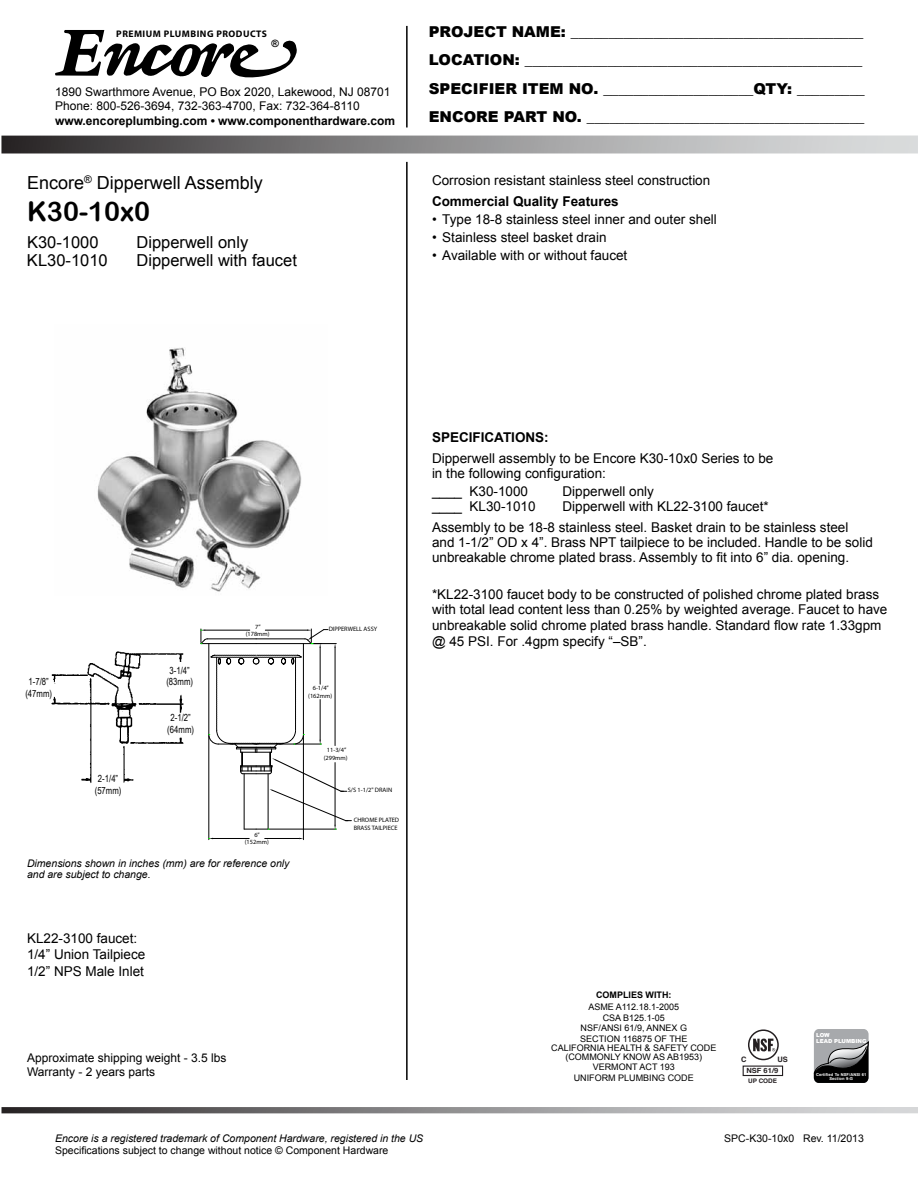
<style>
.page{position:relative;width:918px;height:1188px;background:#fff}
.page>*{position:absolute;margin:0;border:0;box-sizing:border-box;transform-origin:0 0}
.t1{font:27px "Arial Rounded MT Bold";color:#000}
.t2{font:18px "Arial";color:#000}
.t3{font:16.5px "Arial";color:#000}
.t4{font:900 15px/28.5px "Arial";color:#000}
.t5{font:13.5px/15.8px "Arial";color:#000}
.t6{font:700 13.5px "Arial";color:#000}
.t7{font:12px/14.4px "Arial";color:#000}
.t8{font:700 12px "Arial";color:#000}
.t9{font:italic 10.5px/10.5px "Arial";color:#000}
.t10{font:10.5px "Arial";color:#000}
.t11{font:700 10.05px "Arial";color:#000}
.t12{font:9.75px/11.9px "Arial Narrow";color:#000;text-align:center;scale:.96 1}
.t13{font:700 9.6px "Myriad";letter-spacing:.05em;color:#000}
.t14{font:9px/10.5px "Arial";color:#000;text-align:center}
.t15{font:700 9px "Arial";color:#000}
.t16{font:700 7.5px "Helvetica";color:#241f21}
.t17{font:700 7.05px "Helvetica";color:#241f21;scale:1.07 1}
.t18{font:6.3px/7.6px "Myriad Pro";color:#000;text-align:center}
.t19{font:700 6.3px "Helvetica";color:#241f21}
.t20{font:900 5.55px/5.7px "Arial";letter-spacing:-.005em;color:#fff}
.t21{font:700 4.05px/4.1px "Arial";letter-spacing:.02em;color:#fff;text-align:center}
</style>
<div class="page">
<hr style="left:406px;top:26px;width:2px;height:101px;background:#000">
<div style="left:1px;top:136px;width:917px;height:18px;background:linear-gradient(to right,#312e2f,#eaeded)"></div>
<svg style="left:55px;top:30px;width:242px;height:48px"></svg>
<svg style="left:2px;top:1107px;width:916px;height:6px;background:#8d8c8d"></svg>
<hr style="left:406px;top:162px;width:2px;height:918px;background:#000">
<img style="left:97px;top:347px;width:205px;height:245px">
<img style="left:51px;top:628px;width:167px;height:155px">
<hr style="left:256px;top:638px;width:49px;height:1px;background:#000">
<hr style="left:303px;top:644px;width:1px;height:91px;background:#000">
<hr style="left:256px;top:643px;width:55px;height:1px;background:#000">
<hr style="left:201px;top:643px;width:55px;height:1px;background:#000">
<hr style="left:208px;top:644px;width:1px;height:91px;background:#000">
<hr style="left:207px;top:638px;width:49px;height:1px;background:#000">
<hr style="left:320px;top:648px;width:1px;height:36px;background:#000">
<hr style="left:335px;top:648px;width:1px;height:98px;background:#000">
<hr style="left:265px;top:630px;width:42px;height:1px;background:#000">
<hr style="left:205px;top:630px;width:45px;height:1px;background:#000">
<svg style="left:200px;top:629px;width:8px;height:16px"></svg>
<hr style="left:303px;top:736px;width:1px;height:104px;background:#000">
<hr style="left:208px;top:736px;width:1px;height:104px;background:#000">
<hr style="left:265px;top:838px;width:34px;height:1px;background:#000">
<hr style="left:213px;top:838px;width:36px;height:1px;background:#000">
<svg style="left:304px;top:629px;width:32px;height:19px"></svg>
<svg style="left:208px;top:655px;width:143px;height:175px"></svg>
<div style="left:748px;top:1029px;width:31px;height:31px;border:2px solid #241f21;border-radius:50%"></div>
<svg style="left:753px;top:1038px;width:22px;height:14px"></svg>
<div style="left:743px;top:1066px;width:40px;height:10px;border:1px solid #241f21"></div>
<div style="left:814px;top:1029px;width:55px;height:54px;background:#a7a9ac;border-radius:5px"></div>
<svg style="left:814px;top:1042px;width:55px;height:41px"></svg>
<p class="t13" style="left:116px;top:29px;width:152px">PREMIUM PLUMBING PRODUCTS</p>
<p class="t11" style="left:271px;top:37px;width:9px">®</p>
<p class="t7" style="left:55px;top:84px;width:337px">1890 Swarthmore Avenue, PO Box 2020, Lakewood, NJ 08701<br>Phone: 800-526-3694, 732-363-4700, Fax: 732-364-8110</p>
<p class="t8" style="left:55px;top:114px;width:342px">www.encoreplumbing.com • www.componenthardware.com</p>
<h2 class="t2" style="left:27px;top:172px;width:237px">Encore<sup>®</sup> Dipperwell Assembly</h2>
<h1 class="t1" style="left:27px;top:195px;width:125px">K30-10x0</h1>
<p class="t3" style="left:27px;top:233px;width:73px">K30-1000</p>
<p class="t3" style="left:136px;top:233px;width:113px">Dipperwell only</p>
<p class="t3" style="left:27px;top:251px;width:82px">KL30-1010</p>
<p class="t3" style="left:136px;top:251px;width:162px">Dipperwell with faucet</p>
<p class="t4" style="left:429px;top:17px;width:437px">PROJECT NAME: _______________________________________ LOCATION: _____________________________________________ SPECIFIER ITEM NO. ____________________QTY: _________ ENCORE PART NO. _____________________________________</p>
<p class="t5" style="left:432px;top:173px;width:280px">Corrosion resistant stainless steel construction</p>
<p class="t6" style="left:432px;top:194px;width:188px">Commercial Quality Features</p>
<p class="t5" style="left:432px;top:212px;width:286px">• Type 18-8 stainless steel inner and outer shell</p>
<p class="t5" style="left:432px;top:230px;width:176px">• Stainless steel basket drain</p>
<p class="t5" style="left:432px;top:248px;width:197px">• Available with or without faucet</p>
<p class="t12" style="left:25px;top:676px;width:29px">1-7/8” (47mm)</p>
<p class="t12" style="left:95px;top:772px;width:29px">2-1/4” (57mm)</p>
<p class="t12" style="left:166px;top:664px;width:29px">3-1/4” (83mm)</p>
<p class="t12" style="left:167px;top:711px;width:29px">2-1/2” (64mm)</p>
<p class="t18" style="left:246px;top:622px;width:25px">7” (178mm)</p>
<p class="t18" style="left:245px;top:831px;width:25px">6” (152mm)</p>
<p class="t9" style="left:27px;top:858px;width:264px">Dimensions shown in inches (mm) are for reference only and are subject to change.</p>
<p class="t18" style="left:329px;top:625px;width:50px">DIPPERWELL ASSY</p>
<p class="t18" style="left:308px;top:684px;width:25px">6-1/4” (162mm)</p>
<p class="t18" style="left:324px;top:746px;width:25px">11-3/4” (299mm)</p>
<p class="t18" style="left:348px;top:786px;width:46px">S/S 1-1/2" DRAIN</p>
<p class="t18" style="left:354px;top:816px;width:47px;text-align:left">CHROME PLATED<br>BRASS TAILPIECE</p>
<p class="t5" style="left:27px;top:930px;width:120px;line-height:16.2px">KL22-3100 faucet:<br>1/4” Union Tailpiece<br>1/2” NPS Male Inlet</p>
<p class="t7" style="left:27px;top:1050px;width:201px">Approximate shipping weight - 3.5 lbs<br>Warranty - 2 years parts</p>
<p class="t6" style="left:432px;top:430px;width:118px">SPECIFICATIONS:</p>
<p class="t5" style="left:432px;top:451px;width:343px;line-height:15px">Dipperwell assembly to be Encore K30-10x0 Series to be in the following configuration:</p>
<p class="t5" style="left:432px;top:483px;width:98px">____ K30-1000</p>
<p class="t5" style="left:563px;top:483px;width:93px">Dipperwell only</p>
<p class="t5" style="left:432px;top:498px;width:105px">____ KL30-1010</p>
<p class="t5" style="left:432px;top:496px;width:418px;line-height:21px;text-indent:131px">Dipperwell with KL22-3100 faucet*<br>Assembly to be 18-8 stainless steel. Basket drain to be stainless steel</p>
<p class="t5" style="left:432px;top:535px;width:442px;line-height:15px">and 1-1/2” OD x 4”. Brass NPT tailpiece to be included. Handle to be solid unbreakable chrome plated brass. Assembly to fit into 6” dia. opening.</p>
<p class="t5" style="left:432px;top:586px;width:457px">*KL22-3100 faucet body to be constructed of polished chrome plated brass with total lead content less than 0.25% by weighted average. Faucet to have unbreakable solid chrome plated brass handle. Standard flow rate 1.33gpm @ 45 PSI. For .4gpm specify “–SB”.</p>
<p class="t15" style="left:596px;top:990px;width:77px">COMPLIES WITH:</p>
<p class="t14" style="left:580px;top:1002px;width:109px">ASME A112.18.1-2005<br>CSA B125.1-05<br>NSF/ANSI 61/9, ANNEX G<br>SECTION 116875 OF THE</p>
<p class="t14" style="left:551px;top:1043px;width:167px;line-height:9px">CALIFORNIA HEALTH &amp; SAFETY CODE (COMMONLY KNOW AS AB1953)</p>
<p class="t14" style="left:574px;top:1062px;width:122px">VERMONT ACT 193<br>UNIFORM PLUMBING CODE</p>
<p class="t16" style="left:741px;top:1053px;width:7px">C</p>
<p class="t16" style="left:778px;top:1053px;width:12px">US</p>
<p class="t17" style="left:746px;top:1065px;width:31px">NSF 61/9</p>
<p class="t19" style="left:748px;top:1076px;width:30px">UP CODE</p>
<p class="t20" style="left:816px;top:1032px;width:52px">LOW<br>LEAD PLUMBING</p>
<p class="t21" style="left:816px;top:1073px;width:52px">Certified To NSF/ANSI 61<br>Section 9-G</p>
<p class="t9" style="left:55px;top:1133px;width:370px">Encore is a registered trademark of Component Hardware, registered in the US</p>
<p class="t10" style="left:55px;top:1145px;width:335px">Specifications subject to change without notice © Component Hardware</p>
<p class="t10" style="left:724px;top:1132px;width:141px">SPC-K30-10x0 Rev. 11/2013</p>
</div>
